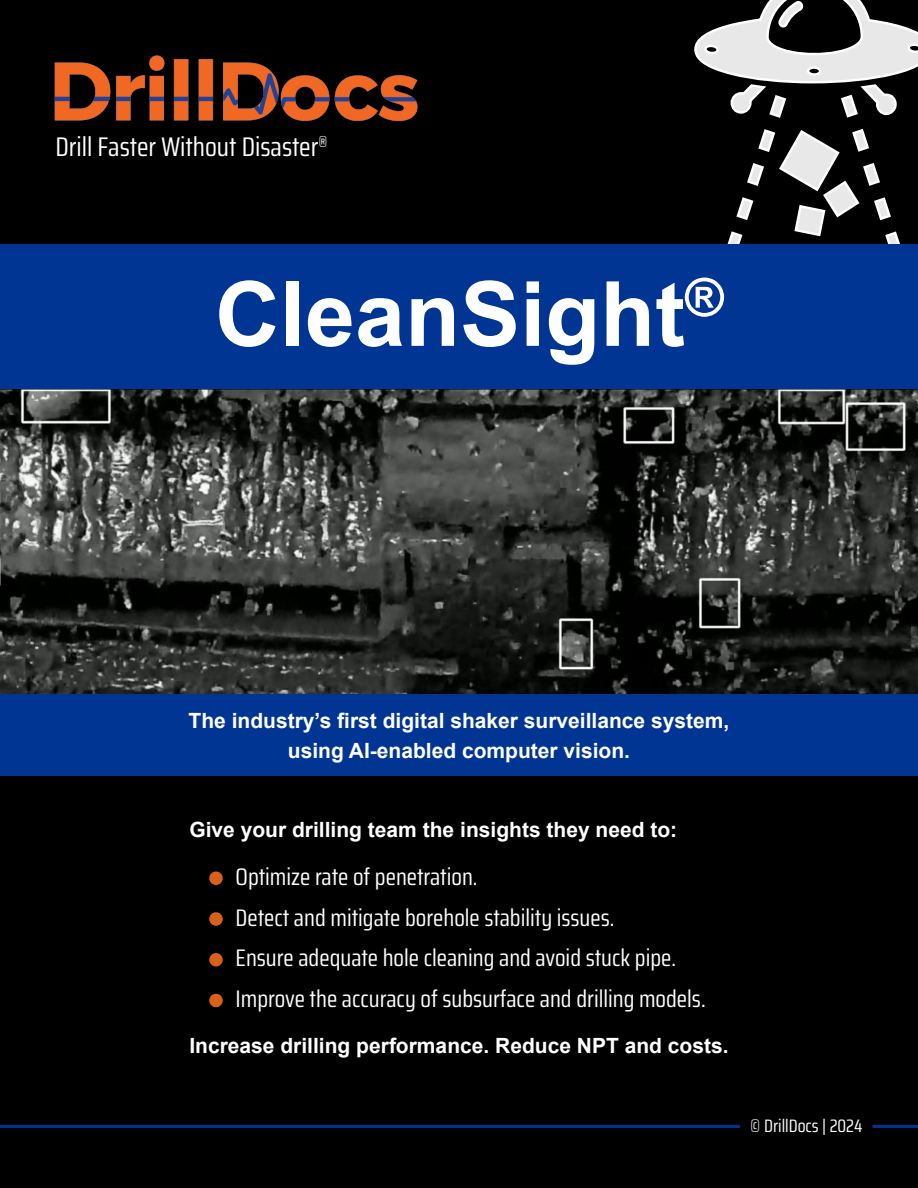
<style>
.page{position:relative;width:918px;height:1188px;background:#000}
.page>*{position:absolute;margin:0;border:0;box-sizing:border-box;transform-origin:0 0}
.t1{font:700 90px "Arial";color:#fff}
.t2{font:27px "Saira Condensed";color:#fff}
.t3{font:24px "Saira Condensed";color:#fff}
.t4{font:700 21px/30px "Arial";color:#fff;text-align:center}
.t5{font:18px "Saira Condensed";color:#fff}
</style>
<div class="page">
<div style="left:0;top:694px;width:918px;height:81px;background:#003594"></div>
<svg style="left:694px;top:0;width:224px;height:118px"></svg>
<svg style="left:727px;top:128px;width:173px;height:116px"></svg>
<div style="left:0;top:244px;width:918px;height:145px;background:#003594"></div>
<img style="left:54px;top:55px;width:364px;height:67px">
<img style="left:0;top:389px;width:918px;height:305px">
<div style="left:209px;top:872px;width:14px;height:13px;background:#d86018;border-radius:50%"></div>
<div style="left:209px;top:994px;width:14px;height:13px;background:#d86018;border-radius:50%"></div>
<div style="left:209px;top:912px;width:14px;height:14px;background:#d86018;border-radius:50%"></div>
<div style="left:209px;top:953px;width:14px;height:13px;background:#d86018;border-radius:50%"></div>
<hr style="left:0;top:1125px;width:740px;height:3px;background:#003594">
<hr style="left:873px;top:1125px;width:45px;height:3px;background:#003594">
<p class="t2" style="left:55px;top:127px;width:274px">Drill Faster Without Disaster<sup>®</sup></p>
<p class="t1" style="left:215px;top:251px;width:510px">CleanSight<sup>®</sup></p>
<p class="t4" style="left:189px;top:706px;width:542px">The industry’s first digital shaker surveillance system, using AI-enabled computer vision.</p>
<p class="t4" style="left:189px;top:815px;width:489px">Give your drilling team the insights they need to:</p>
<p class="t3" style="left:236px;top:859px;width:243px">Optimize rate of penetration.</p>
<p class="t3" style="left:236px;top:900px;width:380px">Detect and mitigate borehole stability issues.</p>
<p class="t3" style="left:236px;top:940px;width:442px">Ensure adequate hole cleaning and avoid stuck pipe.</p>
<p class="t3" style="left:236px;top:981px;width:472px">Improve the accuracy of subsurface and drilling models.</p>
<p class="t4" style="left:189px;top:1031px;width:541px">Increase drilling performance. Reduce NPT and costs.</p>
<p class="t5" style="left:750px;top:1113px;width:114px">© DrillDocs | 2024</p>
</div>
